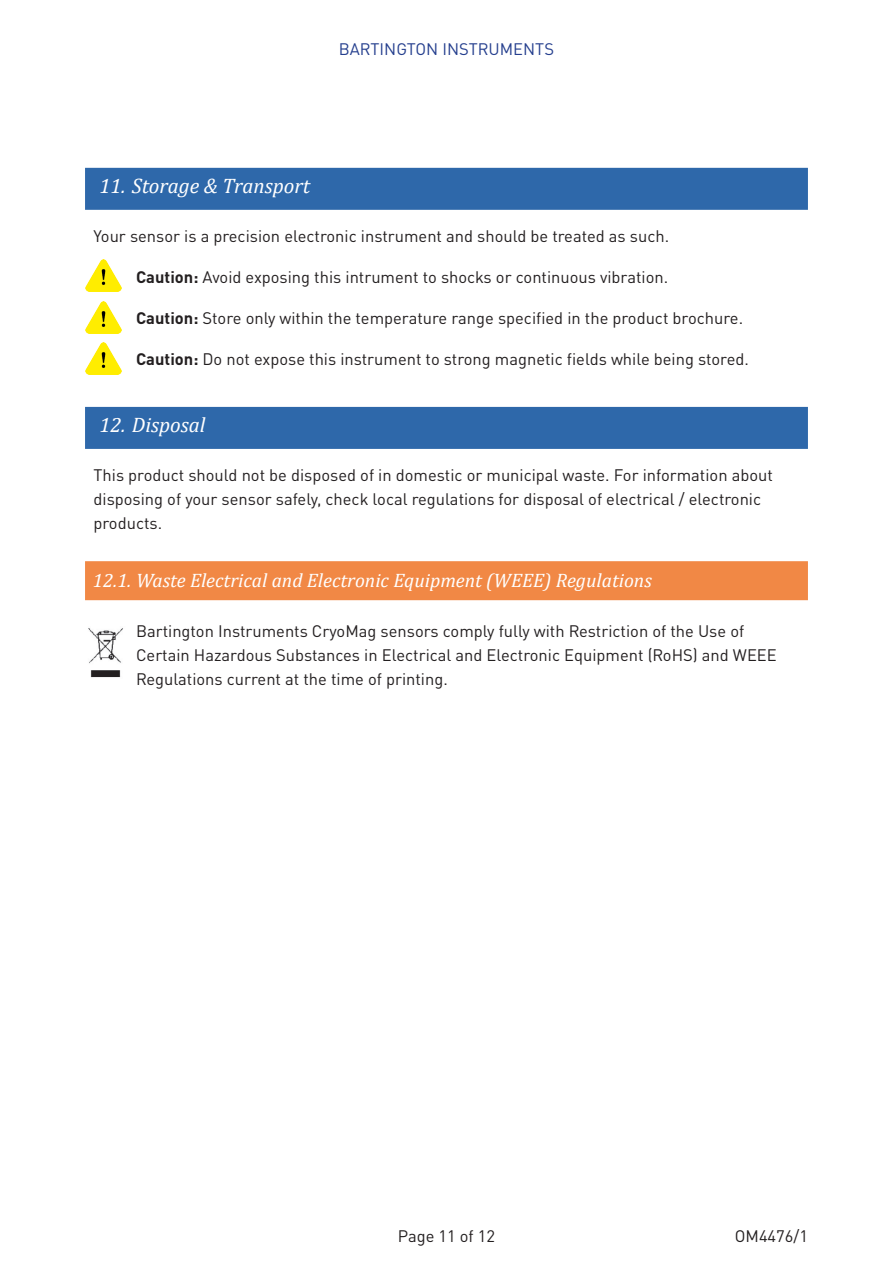
<style>
.page{position:relative;width:893px;height:1263px;background:#fff}
.page>*{position:absolute;margin:0;border:0;box-sizing:border-box;transform-origin:0 0}
.Heading_1{font:italic 21px "Cambria";color:#fff}
.Heading_2{font:italic 19.5px "Cambria";color:#fff}
.indent{font:16.5px/24px "DINOT";color:#231f20}
.body_text{font:16.5px/24px "DINOT";color:#231f20}
.t1{font:16.5px "DINOT";color:#253f8e}
.s1{font-weight:700}
</style>
<div class="page">
<div style="left:85px;top:168px;width:723px;height:42px;background:#2e68aa"></div>
<div style="left:85px;top:407px;width:723px;height:42px;background:#2e68aa"></div>
<div style="left:85px;top:561px;width:723px;height:39px;background:#f18845"></div>
<img style="left:85px;top:259px;width:36px;height:32px">
<img style="left:85px;top:301px;width:36px;height:32px">
<img style="left:85px;top:342px;width:36px;height:32px">
<img style="left:88px;top:628px;width:35px;height:50px">
<p class="t1" style="left:339px;top:38px;width:217px">BARTINGTON INSTRUMENTS</p>
<p class="Heading_1" style="left:99px;top:171px;width:212px">11. Storage &amp; Transport</p>
<p class="body_text" style="left:94px;top:224px;width:577px">Your sensor is a precision electronic instrument and should be treated as such.</p>
<p class="indent" style="left:136px;top:265px;width:534px"><span class="s1">Caution:</span> Avoid exposing this intrument to shocks or continuous vibration.</p>
<p class="indent" style="left:136px;top:306px;width:608px"><span class="s1">Caution:</span> Store only within the temperature range specified in the product brochure.</p>
<p class="indent" style="left:136px;top:347px;width:614px"><span class="s1">Caution:</span> Do not expose this instrument to strong magnetic fields while being stored.</p>
<p class="Heading_1" style="left:99px;top:410px;width:108px">12. Disposal</p>
<p class="body_text" style="left:94px;top:463px;width:681px">This product should not be disposed of in domestic or municipal waste. For information about disposing of your sensor safely, check local regulations for disposal of electrical / electronic products.</p>
<p class="Heading_2" style="left:93px;top:567px;width:560px">12.1. Waste Electrical and Electronic Equipment (WEEE) Regulations</p>
<p class="indent" style="left:136px;top:619px;width:642px">Bartington Instruments CryoMag sensors comply fully with Restriction of the Use of<br>Certain Hazardous Substances in Electrical and Electronic Equipment (RoHS) and WEEE<br>Regulations current at the time of printing.</p>
<p class="indent" style="left:398px;top:1223px;width:99px">Page 11 of 12</p>
<p class="indent" style="left:735px;top:1223px;width:75px">OM4476/1</p>
</div>
